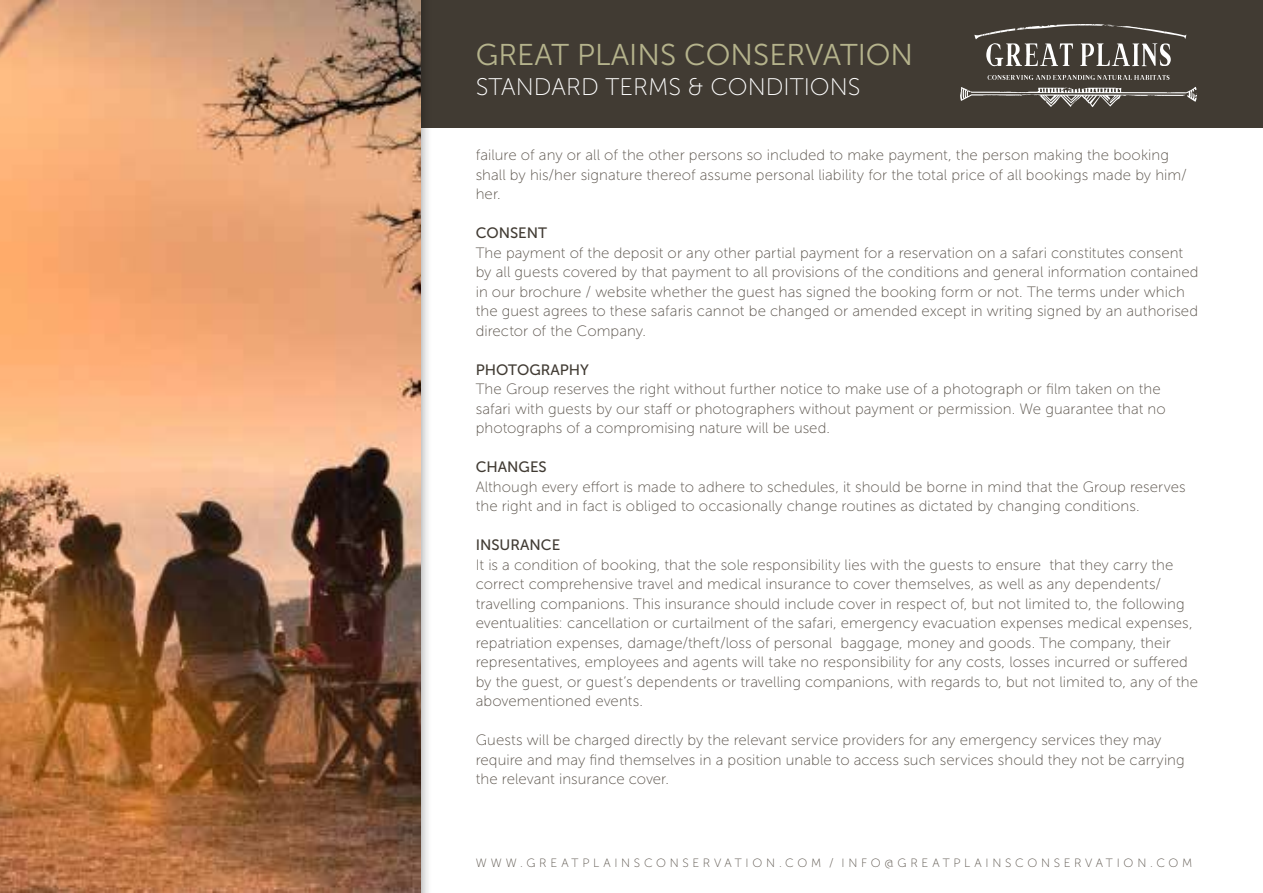
<style>
.page{position:relative;width:1263px;height:893px;background:#fff}
.page>*{position:absolute;margin:0;border:0;box-sizing:border-box;transform-origin:0 0}
.t1{font:30px "Museo Sans 300";color:#b5b38c}
.t2{font:24px "Museo Sans 100";color:#fff}
.t3{font:15px/19.5px "Museo Sans 100";letter-spacing:.005em;color:#5b544c}
.t4{font:15px "Museo Sans 500";color:#413b33}
.t5{font:12px "Museo Sans 100";letter-spacing:.305em;color:#5b544c}
</style>
<div class="page">
<div style="left:414px;top:0;width:849px;height:128px;background:#413b33"></div>
<svg style="left:987px;top:75px;width:182px;height:5px"></svg>
<svg style="left:960px;top:87px;width:237px;height:20px"></svg>
<svg style="left:974px;top:24px;width:212px;height:42px"></svg>
<div style="left:0;top:0;width:432px;height:893px;background:#000;opacity:.45"></div>
<img style="left:0;top:0;width:421px;height:893px">
<h1 class="t1" style="left:476px;top:39px;width:439px">GREAT PLAINS CONSERVATION</h1>
<h2 class="t2" style="left:476px;top:74px;width:386px">STANDARD TERMS &amp; CONDITIONS</h2>
<p class="t3" style="left:476px;top:145px;width:713px">failure of any or all of the other persons so included to make payment, the person making the booking shall by his/her signature thereof assume personal liability for the total price of all bookings made by him/ her.</p>
<p class="t4" style="left:476px;top:225px;width:73px">CONSENT</p>
<p class="t3" style="left:476px;top:243px;width:724px">The payment of the deposit or any other partial payment for a reservation on a safari constitutes consent by all guests covered by that payment to all provisions of the conditions and general information contained in our brochure / website whether the guest has signed the booking form or not. The terms under which the guest agrees to these safaris cannot be changed or amended except in writing signed by an authorised director of the Company.</p>
<p class="t4" style="left:476px;top:361px;width:115px">PHOTOGRAPHY</p>
<p class="t3" style="left:476px;top:379px;width:692px">The Group reserves the right without further notice to make use of a photograph or film taken on the safari with guests by our staff or photographers without payment or permission. We guarantee that no photographs of a compromising nature will be used.</p>
<p class="t4" style="left:476px;top:459px;width:73px">CHANGES</p>
<p class="t3" style="left:476px;top:477px;width:711px">Although every effort is made to adhere to schedules, it should be borne in mind that the Group reserves the right and in fact is obliged to occasionally change routines as dictated by changing conditions.</p>
<p class="t4" style="left:476px;top:537px;width:86px">INSURANCE</p>
<p class="t3" style="left:476px;top:555px;width:724px">It is a condition of booking, that the sole responsibility lies with the guests to ensure that they carry the correct comprehensive travel and medical insurance to cover themselves, as well as any dependents/ travelling companions. This insurance should include cover in respect of, but not limited to, the following eventualities: cancellation or curtailment of the safari, emergency evacuation expenses medical expenses, repatriation expenses, damage/theft/loss of personal baggage, money and goods. The company, their representatives, employees and agents will take no responsibility for any costs, losses incurred or suffered by the guest, or guest’s dependents or travelling companions, with regards to, but not limited to, any of the abovementioned events.</p>
<p class="t3" style="left:476px;top:730px;width:711px">Guests will be charged directly by the relevant service providers for any emergency services they may require and may find themselves in a position unable to access such services should they not be carrying the relevant insurance cover.</p>
<p class="t5" style="left:476px;top:856px;width:718px">WWW.GREATPLAINSCONSERVATION.COM / INFO@GREATPLAINSCONSERVATION.COM</p>
</div>
